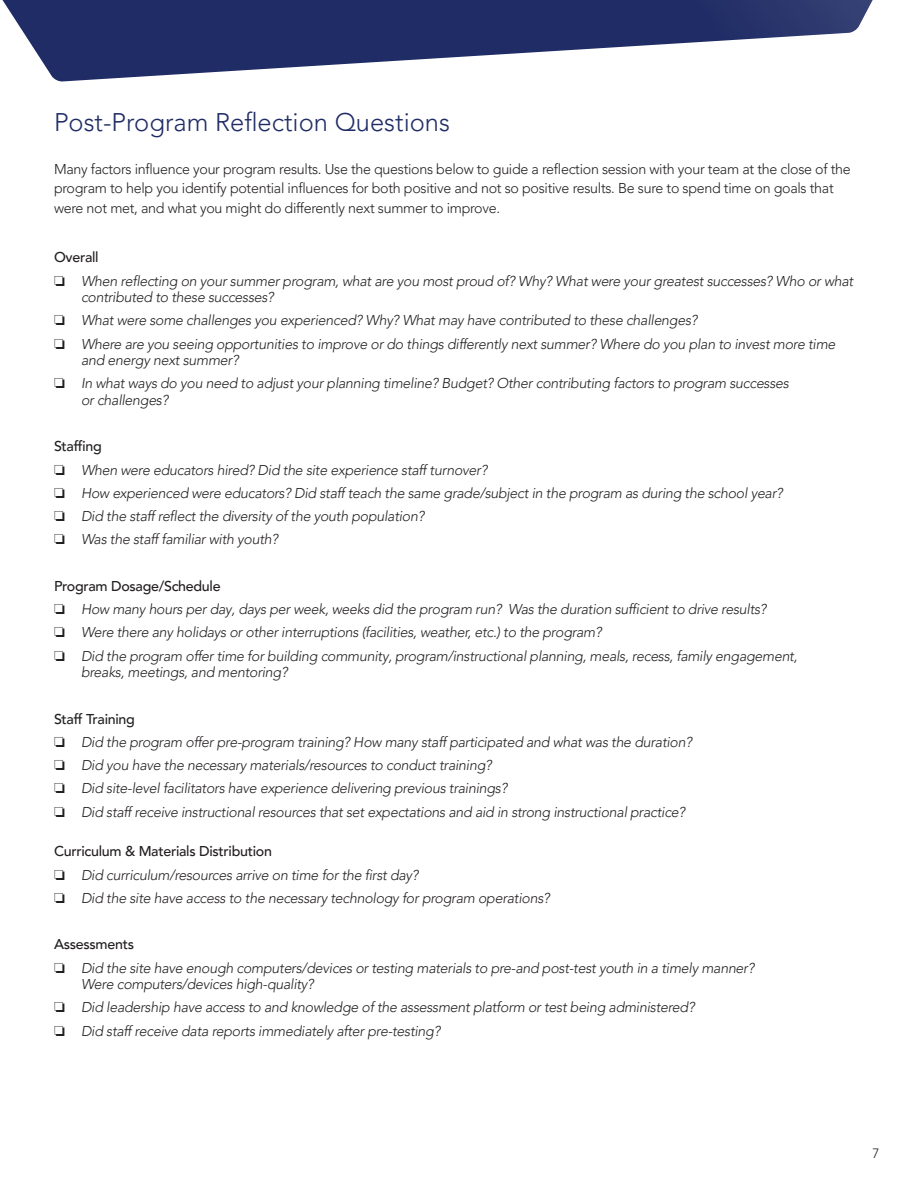
<style>
.page{position:relative;width:918px;height:1188px;background:#fff}
.page>*{position:absolute;margin:0;border:0;box-sizing:border-box;transform-origin:0 0}
.t1{font:300 25.5px "Avenir LT Pro";color:#202c65}
.t2{font:italic 300 14.25px/16.5px "Avenir LT Pro";letter-spacing:-.02em;color:#231f20}
.t3{font:300 14.25px/19.5px "Avenir LT Pro";letter-spacing:-.02em;color:#231f20}
.t4{font:500 14.25px "Avenir LT Pro";letter-spacing:-.02em;color:#231f20}
.t5{font:300 13.5px "Avenir LT Pro";color:#231f20}
</style>
<div class="page">
<svg style="left:2px;top:0;width:871px;height:82px;fill:#202c65"></svg>
<p class="t1" style="left:54px;top:107px;width:397px">Post-Program Reflection Questions</p>
<p class="t3" style="left:54px;top:159px;width:798px">Many factors influence your program results. Use the questions below to guide a reflection session with your team at the close of the program to help you identify potential influences for both positive and not so positive results. Be sure to spend time on goals that were not met, and what you might do differently next summer to improve.</p>
<p class="t4" style="left:54px;top:249px;width:46px">Overall</p>
<p class="t2" style="left:81px;top:273px;width:774px;text-indent:-27px">❏ When reflecting on your summer program, what are you most proud of? Why? What were your greatest successes? Who or what contributed to these successes?</p>
<p class="t2" style="left:54px;top:312px;width:645px">❏ What were some challenges you experienced? Why? What may have contributed to these challenges?</p>
<p class="t2" style="left:81px;top:336px;width:756px;text-indent:-27px">❏ Where are you seeing opportunities to improve or do things differently next summer? Where do you plan to invest more time and energy next summer?</p>
<p class="t2" style="left:81px;top:375px;width:709px;text-indent:-27px">❏ In what ways do you need to adjust your planning timeline? Budget? Other contributing factors to program successes or challenges?</p>
<p class="t4" style="left:54px;top:438px;width:49px">Staffing</p>
<p class="t2" style="left:54px;top:462px;width:435px">❏ When were educators hired? Did the site experience staff turnover?</p>
<p class="t2" style="left:54px;top:485px;width:730px">❏ How experienced were educators? Did staff teach the same grade/subject in the program as during the school year?</p>
<p class="t2" style="left:54px;top:508px;width:372px">❏ Did the staff reflect the diversity of the youth population?</p>
<p class="t2" style="left:54px;top:531px;width:226px">❏ Was the staff familiar with youth?</p>
<p class="t4" style="left:54px;top:577px;width:168px">Program Dosage/Schedule</p>
<p class="t2" style="left:54px;top:601px;width:714px">❏ How many hours per day, days per week, weeks did the program run? Was the duration sufficient to drive results?</p>
<p class="t2" style="left:54px;top:624px;width:549px">❏ Were there any holidays or other interruptions (facilities, weather, etc.) to the program?</p>
<p class="t2" style="left:81px;top:648px;width:718px;text-indent:-27px">❏ Did the program offer time for building community, program/instructional planning, meals, recess, family engagement, breaks, meetings, and mentoring?</p>
<p class="t4" style="left:54px;top:710px;width:83px">Staff Training</p>
<p class="t2" style="left:54px;top:734px;width:640px">❏ Did the program offer pre-program training? How many staff participated and what was the duration?</p>
<p class="t2" style="left:54px;top:757px;width:439px">❏ Did you have the necessary materials/resources to conduct training?</p>
<p class="t2" style="left:54px;top:780px;width:455px">❏ Did site-level facilitators have experience delivering previous trainings?</p>
<p class="t2" style="left:54px;top:804px;width:633px">❏ Did staff receive instructional resources that set expectations and aid in strong instructional practice?</p>
<p class="t4" style="left:54px;top:843px;width:220px">Curriculum &amp; Materials Distribution</p>
<p class="t2" style="left:54px;top:867px;width:366px">❏ Did curriculum/resources arrive on time for the first day?</p>
<p class="t2" style="left:54px;top:890px;width:497px">❏ Did the site have access to the necessary technology for program operations?</p>
<p class="t4" style="left:54px;top:936px;width:81px">Assessments</p>
<p class="t2" style="left:81px;top:960px;width:675px;text-indent:-27px">❏ Did the site have enough computers/devices or testing materials to pre-and post-test youth in a timely manner?<br>Were computers/devices high-quality?</p>
<p class="t2" style="left:54px;top:999px;width:642px">❏ Did leadership have access to and knowledge of the assessment platform or test being administered?</p>
<p class="t2" style="left:54px;top:1023px;width:388px">❏ Did staff receive data reports immediately after pre-testing?</p>
<p class="t5" style="left:873px;top:1145px;width:9px">7</p>
</div>
